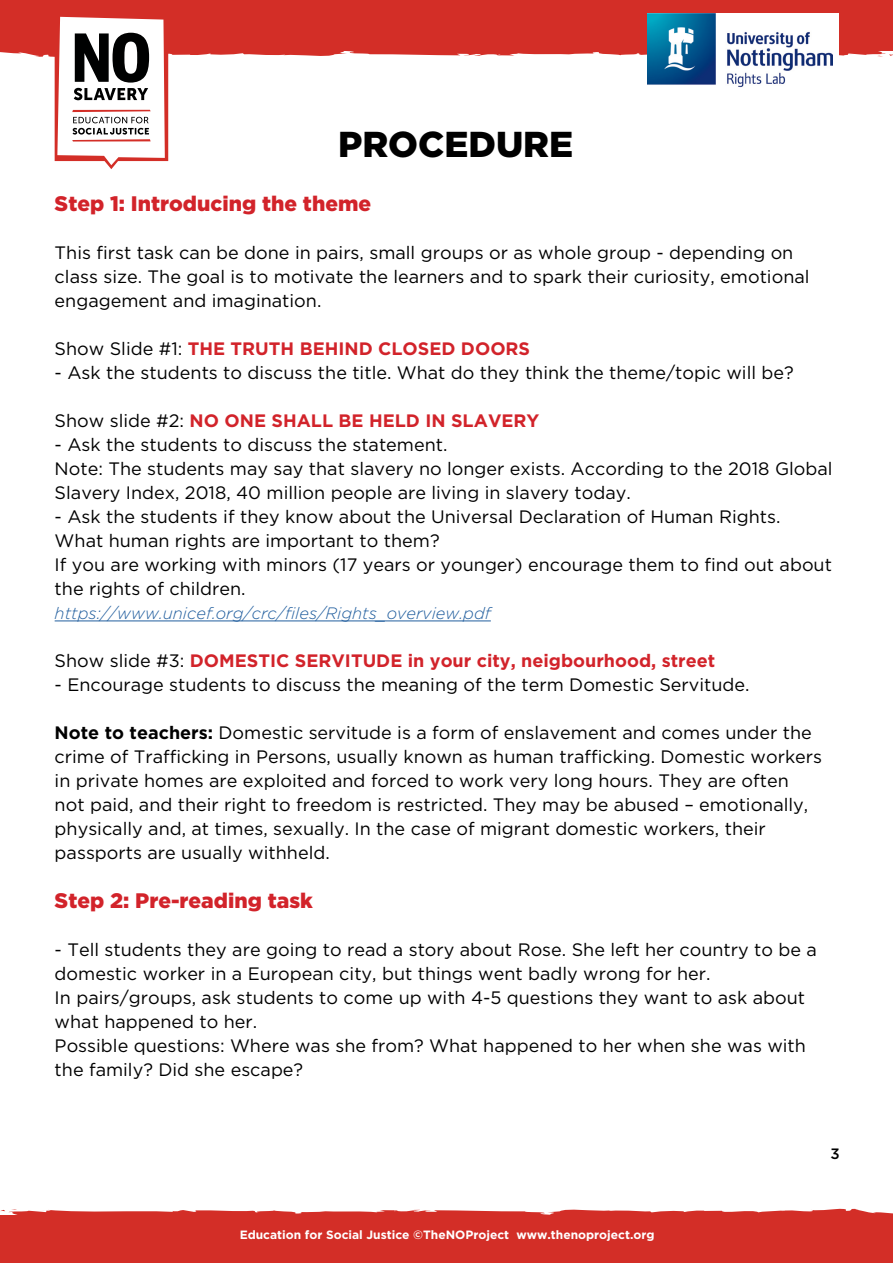
<style>
.page{position:relative;width:893px;height:1263px;background:#fff}
.page>*{position:absolute;margin:0;border:0;box-sizing:border-box;transform-origin:0 0}
.t1{font:900 36px "Gotham";color:#000}
.t2{font:900 21px "Gotham";color:#d2232a}
.t3{font:18px/24px "Gotham";color:#000}
.t4{font:700 18px "Gotham";color:#d2232a}
.t5{font:italic 300 16.5px "Gotham";color:#215e9e}
.t6{font:500 15px "Gotham";color:#000}
.t7{font:700 12px "Gotham";color:#fff}
.s1{font-weight:400;color:#000}
.s2{font-weight:700}
</style>
<div class="page">
<svg style="left:0;top:30px;width:888px;height:28px;background:#d84943"></svg>
<svg style="left:247px;top:44px;width:6px;height:2px"></svg>
<div style="left:0;top:0;width:893px;height:30px;background:#d32e27"></div>
<svg style="left:43px;top:16px;width:125px;height:153px"></svg>
<svg style="left:7px;top:1208px;width:886px;height:27px;background:#d84640"></svg>
<svg style="left:695px;top:1221px;width:10px;height:2px"></svg>
<div style="left:1px;top:1235px;width:892px;height:28px;background:#d32e27"></div>
<hr style="left:55px;top:621px;width:436px;height:1px;background:#215e9e">
<div style="left:647px;top:13px;width:192px;height:78px;background:#fff"></div>
<img style="left:647px;top:13px;width:185px;height:74px">
<h1 class="t1" style="left:338px;top:124px;width:237px">PROCEDURE</h1>
<p class="t2" style="left:55px;top:191px;width:318px">Step 1: Introducing the theme</p>
<p class="t3" style="left:55px;top:240px;width:756px">This first task can be done in pairs, small groups or as whole group - depending on class size. The goal is to motivate the learners and to spark their curiosity, emotional engagement and imagination.</p>
<p class="t4" style="left:55px;top:338px;width:477px"><span class="s1">Show Slide #1:</span> THE TRUTH BEHIND CLOSED DOORS</p>
<p class="t3" style="left:55px;top:360px;width:741px">- Ask the students to discuss the title. What do they think the theme/topic will be?</p>
<p class="t4" style="left:55px;top:410px;width:486px"><span class="s1">Show slide #2:</span> NO ONE SHALL BE HELD IN SLAVERY</p>
<p class="t3" style="left:55px;top:432px;width:779px">- Ask the students to discuss the statement.<br>Note: The students may say that slavery no longer exists. According to the 2018 Global<br>Slavery Index, 2018, 40 million people are living in slavery today.</p>
<p class="t3" style="left:55px;top:504px;width:779px">- Ask the students if they know about the Universal Declaration of Human Rights.<br>What human rights are important to them?<br>If you are working with minors (17 years or younger) encourage them to find out about the rights of children.</p>
<p class="t5" style="left:55px;top:604px;width:438px">https://www.unicef.org/crc/files/Rights_overview.pdf</p>
<p class="t4" style="left:55px;top:650px;width:662px"><span class="s1">Show slide #3:</span> DOMESTIC SERVITUDE in your city, neigbourhood, street</p>
<p class="t3" style="left:55px;top:672px;width:696px">- Encourage students to discuss the meaning of the term Domestic Servitude.</p>
<p class="t3" style="left:55px;top:720px;width:769px"><span class="s2">Note to teachers:</span> Domestic servitude is a form of enslavement and comes under the crime of Trafficking in Persons, usually known as human trafficking. Domestic workers in private homes are exploited and forced to work very long hours. They are often not paid, and their right to freedom is restricted. They may be abused – emotionally, physically and, at times, sexually. In the case of migrant domestic workers, their passports are usually withheld.</p>
<p class="t2" style="left:55px;top:888px;width:260px">Step 2: Pre-reading task</p>
<p class="t3" style="left:55px;top:937px;width:764px">- Tell students they are going to read a story about Rose. She left her country to be a domestic worker in a European city, but things went badly wrong for her.<br>In pairs/groups, ask students to come up with 4-5 questions they want to ask about what happened to her.<br>Possible questions: Where was she from? What happened to her when she was with the family? Did she escape?</p>
<p class="t7" style="left:240px;top:1228px;width:416px">Education for Social Justice ©TheNOProject www.thenoproject.org</p>
<p class="t6" style="left:830px;top:1145px;width:11px">3</p>
</div>
